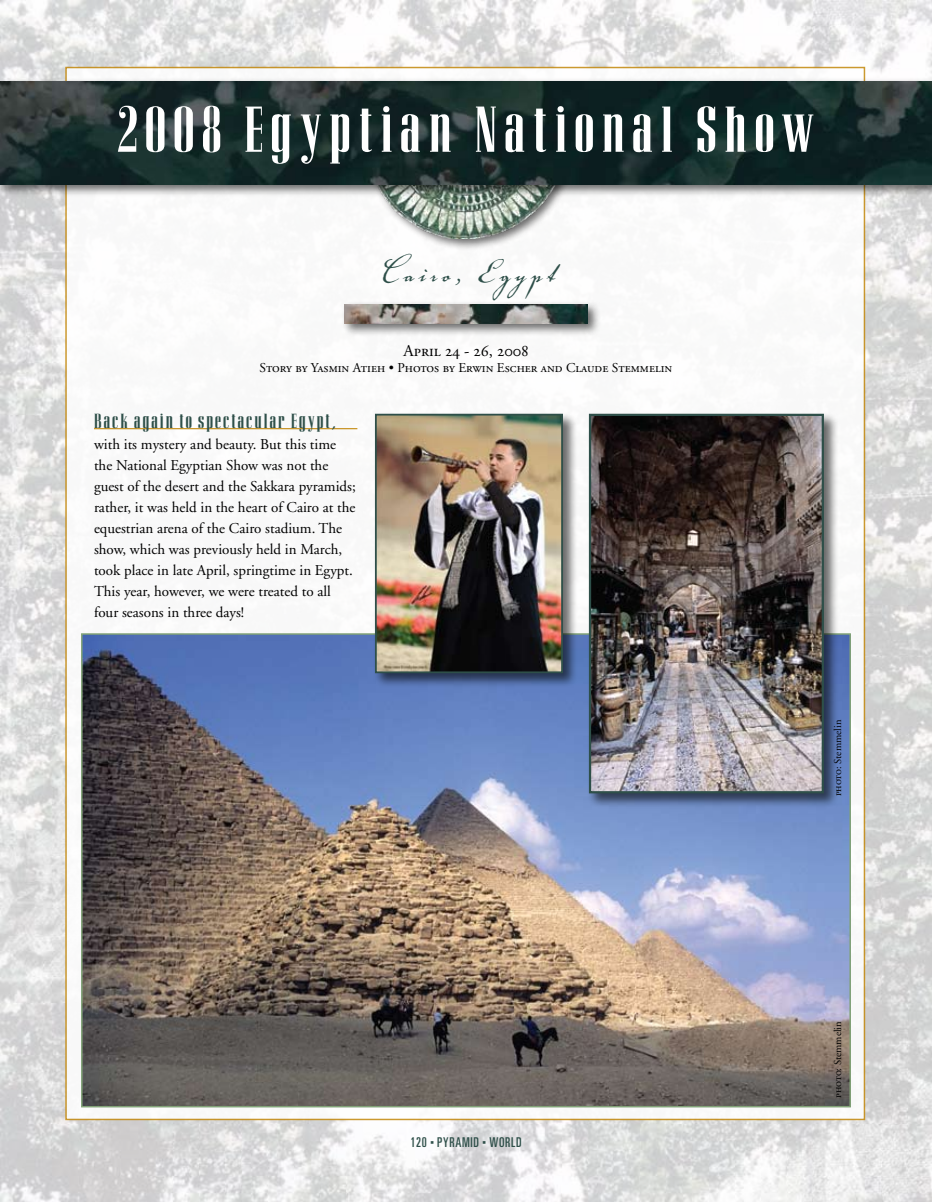
<style>
.page{position:relative;width:932px;height:1202px;background:#fff}
.page>*{position:absolute;margin:0;border:0;box-sizing:border-box;transform-origin:0 0}
.t1{font:57px "Corvinus Skyline";letter-spacing:.105em;color:#fff}
.t2{font:45px "Voluta Script";letter-spacing:.1em;color:#2e4f49}
.t3{font:18px "Corvinus Skyline";letter-spacing:.08em;color:#2e4f49}
.t4{font:16.5px "Adobe Garamond Regular SC";color:#000}
.t5{font:15px/21px "Adobe Garamond";color:#000}
.t6{font:13.5px "Adobe Garamond Regular SC";color:#000}
.t7{font:ultra-condensed 13.5px "Univers";letter-spacing:.05em;color:#2e4f49}
.t8{font:10.5px "Adobe Garamond";color:#000}
.s1{font-family:"Adobe Garamond Regular SC"}
.s2{font-family:"Universal Newswith Comm Pi";font-stretch:normal;font-size:10.5px}
</style>
<div class="page">
<img style="left:0;top:0;width:932px;height:1202px">
<div style="left:65px;top:67px;width:800px;height:1053px;background:#fff;border:2px solid #c48a10"></div>
<div style="left:366px;top:160px;width:240px;height:112px;background:#000;opacity:.58"></div>
<img style="left:366px;top:203px;width:201px;height:35px">
<div style="left:0;top:78px;width:932px;height:125px;background:#000;opacity:.58"></div>
<img style="left:0;top:81px;width:932px;height:103px">
<img style="left:84px;top:636px;width:763px;height:468px">
<div style="left:341px;top:301px;width:265px;height:42px;background:#000;opacity:.58"></div>
<img style="left:344px;top:304px;width:243px;height:19px">
<div style="left:373px;top:412px;width:211px;height:282px;background:#000;opacity:.58"></div>
<img style="left:378px;top:417px;width:182px;height:253px">
<div style="left:375px;top:414px;width:188px;height:259px;border:2px solid #2e4f49"></div>
<div style="left:587px;top:412px;width:258px;height:402px;background:#000;opacity:.58"></div>
<img style="left:592px;top:417px;width:229px;height:373px">
<div style="left:589px;top:414px;width:235px;height:379px;border:2px solid #2e4f49"></div>
<hr style="left:94px;top:428px;width:263px;height:1px;background:#c48a10">
<h1 class="t1" style="left:115px;top:98px;width:701px">2008 Egyptian National Show</h1>
<h2 class="t2" style="left:377px;top:239px;width:180px">Cairo, Egypt</h2>
<p class="t4" style="left:403px;top:341px;width:126px">April 24 - 26, 2008</p>
<p class="t6" style="left:259px;top:360px;width:414px">Story by Yasmin Atieh • Photos by Erwin Escher and Claude Stemmelin</p>
<p class="t3" style="left:94px;top:411px;width:243px">Back again to spectacular Egypt,</p>
<p class="t5" style="left:94px;top:434px;width:263px">with its mystery and beauty. But this time the National Egyptian Show was not the guest of the desert and the Sakkara pyramids; rather, it was held in the heart of Cairo at the equestrian arena of the Cairo stadium. The show, which was previously held in March, took place in late April, springtime in Egypt.<br>This year, however, we were treated to all four seasons in three days!</p>
<p class="t8" style="left:832px;top:796px;width:78px;rotate:-90deg"><span class="s1">photo:</span> Stemmelin</p>
<p class="t7" style="left:410px;top:1134px;width:113px">120 <span class="s2">b</span> PYRAMID <span class="s2">b</span> WORLD</p>
<p class="t8" style="left:832px;top:1097px;width:78px;rotate:-90deg"><span class="s1">photo:</span> Stemmelin</p>
</div>
